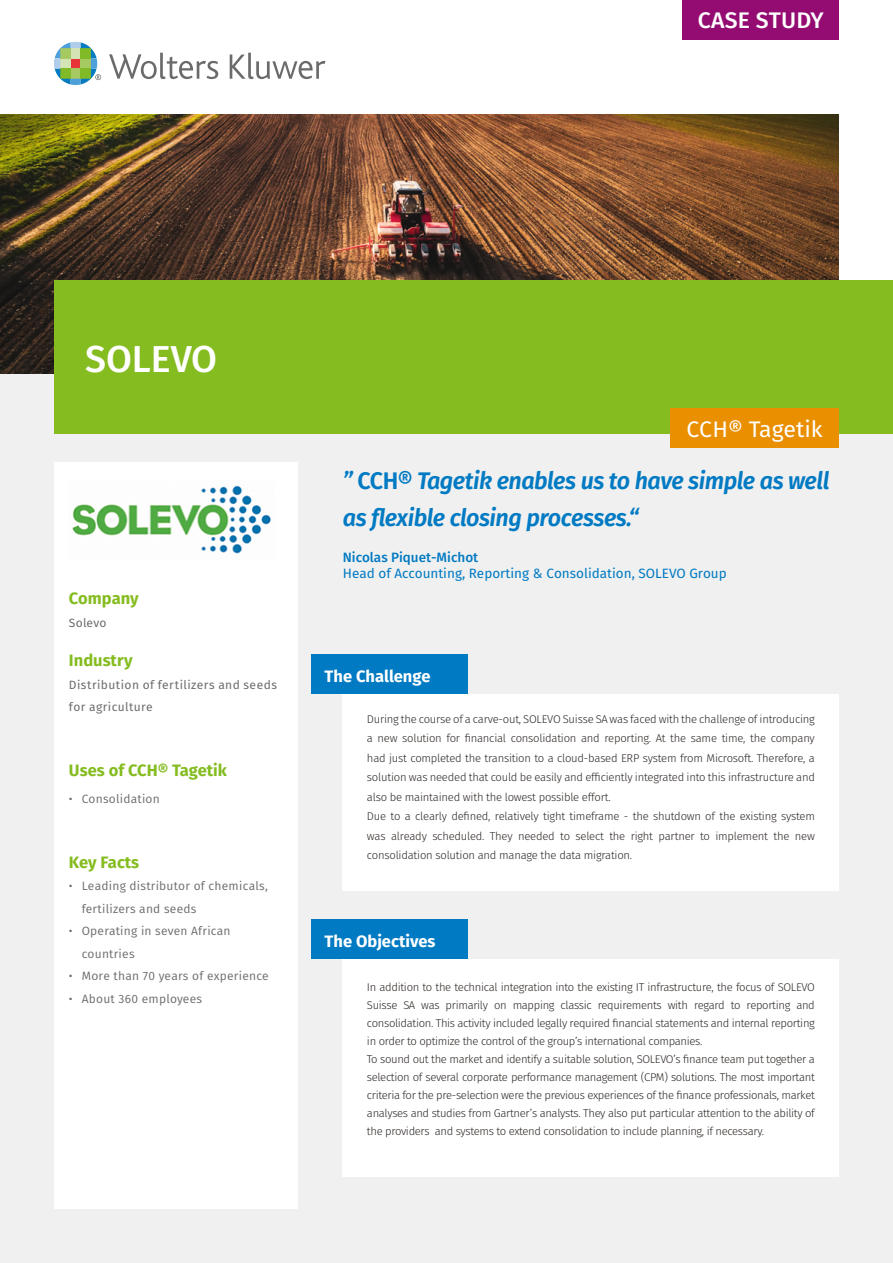
<style>
.page{position:relative;width:893px;height:1263px;background:#fff}
.page>*{position:absolute;margin:0;border:0;box-sizing:border-box;transform-origin:0 0}
.t1{font:500 37.5px "Fira Sans";color:#fff}
.t2{font:italic 600 24px/37.5px "Fira Sans";letter-spacing:-.02em;color:#007ac3}
.t3{font:22.5px "Fira Sans";color:#fff}
.t4{font:500 22.5px "Fira Sans";letter-spacing:.01em;color:#fff}
.t5{font:700 16.5px "Fira Sans";color:#85bc20}
.t6{font:700 16.5px "Fira Sans";color:#fff}
.t7{font:13.5px "Fira Sans";color:#007ac3}
.t8{font:500 13.5px "Fira Sans";color:#007ac3}
.t9{font:12px/22.5px "Fira Sans";letter-spacing:.02em;color:#6c6c6c}
.t10{font:12px/22.5px "Fira Sans";letter-spacing:.035em;color:#6c6c6c}
.t11{font:300 11.25px/18px "Fira Sans";letter-spacing:-.03em;color:#2a2522}
.s1{font-style:normal}
</style>
<div class="page">
<img style="left:0;top:115px;width:839px;height:259px">
<div style="left:0;top:374px;width:893px;height:889px;background:#f0f0f0"></div>
<div style="left:54px;top:462px;width:244px;height:747px;background:#fff"></div>
<svg style="left:109px;top:53px;width:109px;height:26px"></svg>
<svg style="left:230px;top:53px;width:96px;height:26px"></svg>
<svg style="left:54px;top:42px;width:47px;height:43px"></svg>
<div style="left:682px;top:0;width:157px;height:39px;background:#940c72"></div>
<div style="left:343px;top:694px;width:496px;height:197px;background:#fff"></div>
<img style="left:72px;top:485px;width:199px;height:69px">
<div style="left:54px;top:281px;width:839px;height:153px;background:#85bc20"></div>
<div style="left:670px;top:408px;width:169px;height:39px;background:#ea8f00"></div>
<div style="left:311px;top:655px;width:157px;height:39px;background:#007ac3"></div>
<div style="left:343px;top:959px;width:496px;height:218px;background:#fff"></div>
<div style="left:311px;top:920px;width:157px;height:39px;background:#007ac3"></div>
<h3 class="t4" style="left:698px;top:2px;width:128px">CASE STUDY</h3>
<h1 class="t1" style="left:85px;top:328px;width:133px">SOLEVO</h1>
<h3 class="t5" style="left:69px;top:584px;width:71px">Company</h3>
<p class="t10" style="left:69px;top:611px;width:39px">Solevo</p>
<h3 class="t5" style="left:69px;top:646px;width:65px">Industry</h3>
<p class="t10" style="left:69px;top:673px;width:209px">Distribution of fertilizers and seeds for agriculture</p>
<h3 class="t5" style="left:69px;top:756px;width:160px">Uses of CCH® Tagetik</h3>
<p class="t9" style="left:69px;top:787px;width:92px">• Consolidation</p>
<h3 class="t5" style="left:69px;top:848px;width:72px">Key Facts</h3>
<p class="t9" style="left:82px;top:874px;width:188px;text-indent:-13px">• Leading distributor of chemicals, fertilizers and seeds</p>
<p class="t9" style="left:82px;top:919px;width:150px;text-indent:-13px">• Operating in seven African countries</p>
<p class="t9" style="left:69px;top:964px;width:201px">• More than 70 years of experience</p>
<p class="t9" style="left:69px;top:987px;width:135px">• About 360 employees</p>
<h3 class="t3" style="left:686px;top:412px;width:138px">CCH® Tagetik</h3>
<h2 class="t2" style="left:343px;top:460px;width:488px">” <span class="s1">CCH</span>® Tagetik enables us to have simple as well as flexible closing processes.“</h2>
<p class="t8" style="left:343px;top:546px;width:137px">Nicolas Piquet-Michot</p>
<p class="t7" style="left:343px;top:563px;width:385px">Head of Accounting, Reporting &amp; Consolidation, SOLEVO Group</p>
<h3 class="t6" style="left:325px;top:662px;width:107px">The Challenge</h3>
<p class="t11" style="left:367px;top:709px;width:449px;line-height:19.5px">During the course of a carve-out, SOLEVO Suisse SA was faced with the challenge of introducing a new solution for financial consolidation and reporting. At the same time, the company had just completed the transition to a cloud-based ERP system from Microsoft. Therefore, a solution was needed that could be easily and efficiently integrated into this infrastructure and also be maintained with the lowest possible effort.<br>Due to a clearly defined, relatively tight timeframe - the shutdown of the existing system was already scheduled. They needed to select the right partner to implement the new consolidation solution and manage the data migration.</p>
<h3 class="t6" style="left:325px;top:927px;width:112px">The Objectives</h3>
<p class="t11" style="left:367px;top:978px;width:449px">In addition to the technical integration into the existing IT infrastructure, the focus of SOLEVO Suisse SA was primarily on mapping classic requirements with regard to reporting and consolidation. This activity included legally required financial statements and internal reporting in order to optimize the control of the group’s international companies.<br>To sound out the market and identify a suitable solution, SOLEVO’s finance team put together a selection of several corporate performance management (CPM) solutions. The most important criteria for the pre-selection were the previous experiences of the finance professionals, market analyses and studies from Gartner’s analysts. They also put particular attention to the ability of the providers and systems to extend consolidation to include planning, if necessary.</p>
</div>
